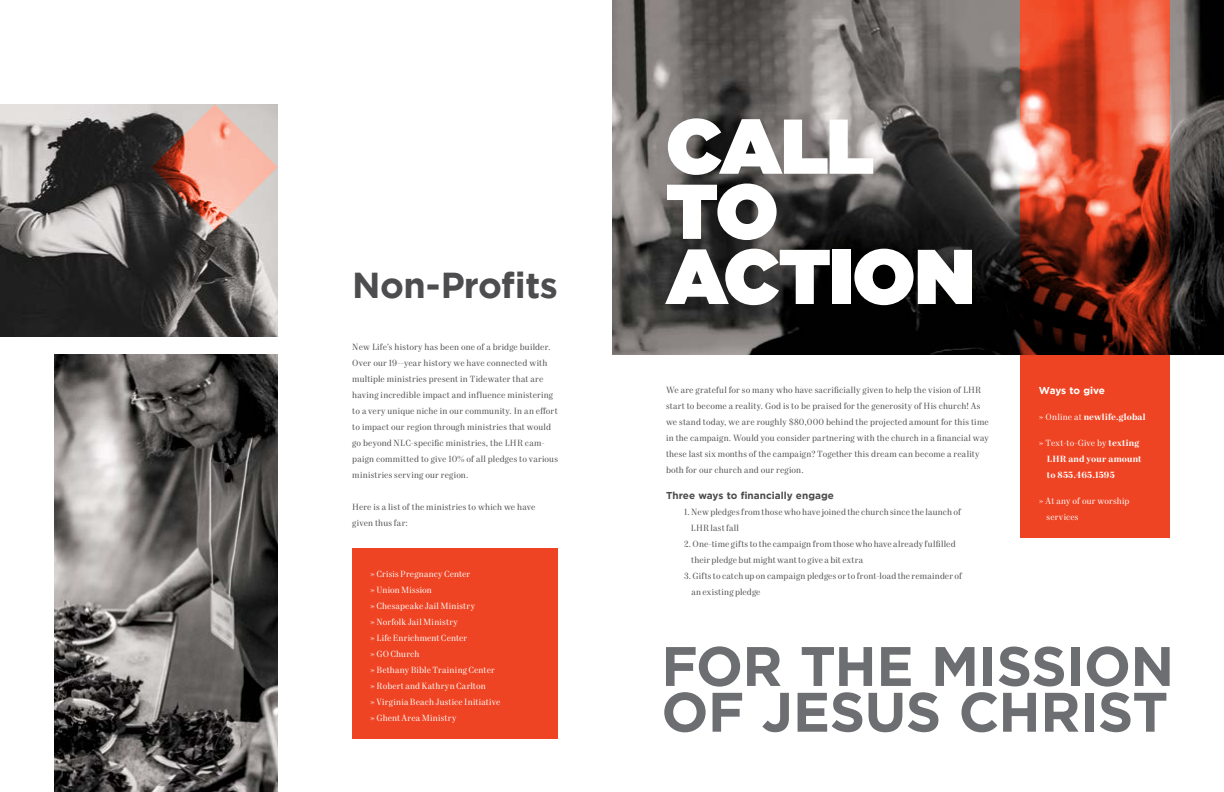
<style>
.page{position:relative;width:1224px;height:792px;background:#fff}
.page>*{position:absolute;margin:0;border:0;box-sizing:border-box;transform-origin:0 0}
.t1{font:900 77.4px/65.1px "Gotham";letter-spacing:-.025em;color:#fff}
.t2{font:700 55.5px/45.8px "Gotham";letter-spacing:-.015em;color:#6d6e71}
.t3{font:700 36px "Gotham";letter-spacing:-.02em;color:#4d4d4f}
.t4{font:700 10px "Gotham";color:#4d4d4f}
.t5{font:700 10px "Gotham";letter-spacing:-.015em;color:#fff}
.t6{font:9px/16px "Mort Modern 08";letter-spacing:.015em;color:#4d4d4f}
.t7{font:9px/16px "Mort Modern 08";letter-spacing:.015em;color:#fff}
.t8{font:600 9px/16px "Mort Modern 10";letter-spacing:.02em;color:#fff}
.s1{font-size:8px}
.s2{font-family:"Mort Modern 08";font-weight:400;font-size:8px}
.s3{font-family:"Mort Modern 08";font-weight:400}
.s4{font-family:"Mort Modern 10";font-weight:600}
</style>
<div class="page">
<img style="left:612px;top:0;width:612px;height:355px">
<svg style="left:1021px;top:0;width:149px;height:537px;background:#c04229"></svg>
<div style="left:352px;top:549px;width:206px;height:190px;background:#ef4423"></div>
<img style="left:54px;top:355px;width:224px;height:437px">
<img style="left:0;top:104px;width:278px;height:233px">
<svg style="left:152px;top:104px;width:126px;height:126px;background:#be988d"></svg>
<h3 class="t3" style="left:352px;top:271px;width:207px">Non-Profits</h3>
<p class="t6" style="left:352px;top:339px;width:207px">New Life’s history has been one of a bridge builder.<br>Over our 19--year history we have connected with multiple ministries present in Tidewater that are having incredible impact and influence ministering to a very unique niche in our community. In an effort to impact our region through ministries that would go beyond NLC-specific ministries, the LHR cam&shy;paign committed to give 10% of all pledges to various ministries serving our region.</p>
<p class="t6" style="left:352px;top:499px;width:185px">Here is a list of the ministries to which we have given thus far:</p>
<p class="t7" style="left:370px;top:566px;width:132px"><span class="s1">»</span> Crisis Pregnancy Center<br><span class="s1">»</span> Union Mission<br><span class="s1">»</span> Chesapeake Jail Ministry<br><span class="s1">»</span> Norfolk Jail Ministry<br><span class="s1">»</span> Life Enrichment Center<br><span class="s1">»</span> GO Church<br><span class="s1">»</span> Bethany Bible Training Center <span class="s1">»</span> Robert and Kathryn Carlton<br><span class="s1">»</span> Virginia Beach Justice Initiative <span class="s1">»</span> Ghent Area Ministry</p>
<h1 class="t1" style="left:666px;top:113px;width:311px">CALL<br>TO<br>ACTION</h1>
<p class="t6" style="left:666px;top:383px;width:324px">We are grateful for so many who have sacrificially given to help the vision of LHR start to become a reality. God is to be praised for the generosity of His church! As we stand today, we are roughly $80,000 behind the projected amount for this time in the campaign. Would you consider partnering with the church in a financial way these last six months of the campaign? Together this dream can become a reality both for our church and our region.</p>
<p class="t4" style="left:666px;top:492px;width:170px">Three ways to financially engage</p>
<p class="t6" style="left:691px;top:505px;width:272px;text-indent:-7px">1. New pledges from those who have joined the church since the launch of<br>LHR last fall</p>
<p class="t6" style="left:691px;top:537px;width:266px;text-indent:-7px">2. One-time gifts to the campaign from those who have already fulfilled their pledge but might want to give a bit extra</p>
<p class="t6" style="left:691px;top:569px;width:272px;text-indent:-7px">3. Gifts to catch up on campaign pledges or to front-load the remainder of an existing pledge</p>
<p class="t5" style="left:1039px;top:387px;width:68px">Ways to give</p>
<p class="t8" style="left:1039px;top:410px;width:108px"><span class="s2">»</span> <span class="s3">Online at</span> newlife.global</p>
<p class="t7" style="left:1039px;top:436px;width:102px"><span class="s1">»</span> Text-to-Give by <span class="s4">texting</span></p>
<p class="t8" style="left:1047px;top:452px;width:96px">LHR and your amount to 855.465.1595</p>
<p class="t7" style="left:1047px;top:494px;width:84px;text-indent:-8px"><span class="s1">»</span> At any of our worship services</p>
<h2 class="t2" style="left:661px;top:647px;width:514px">FOR THE MISSION<br>OF JESUS CHRIST</h2>
</div>
